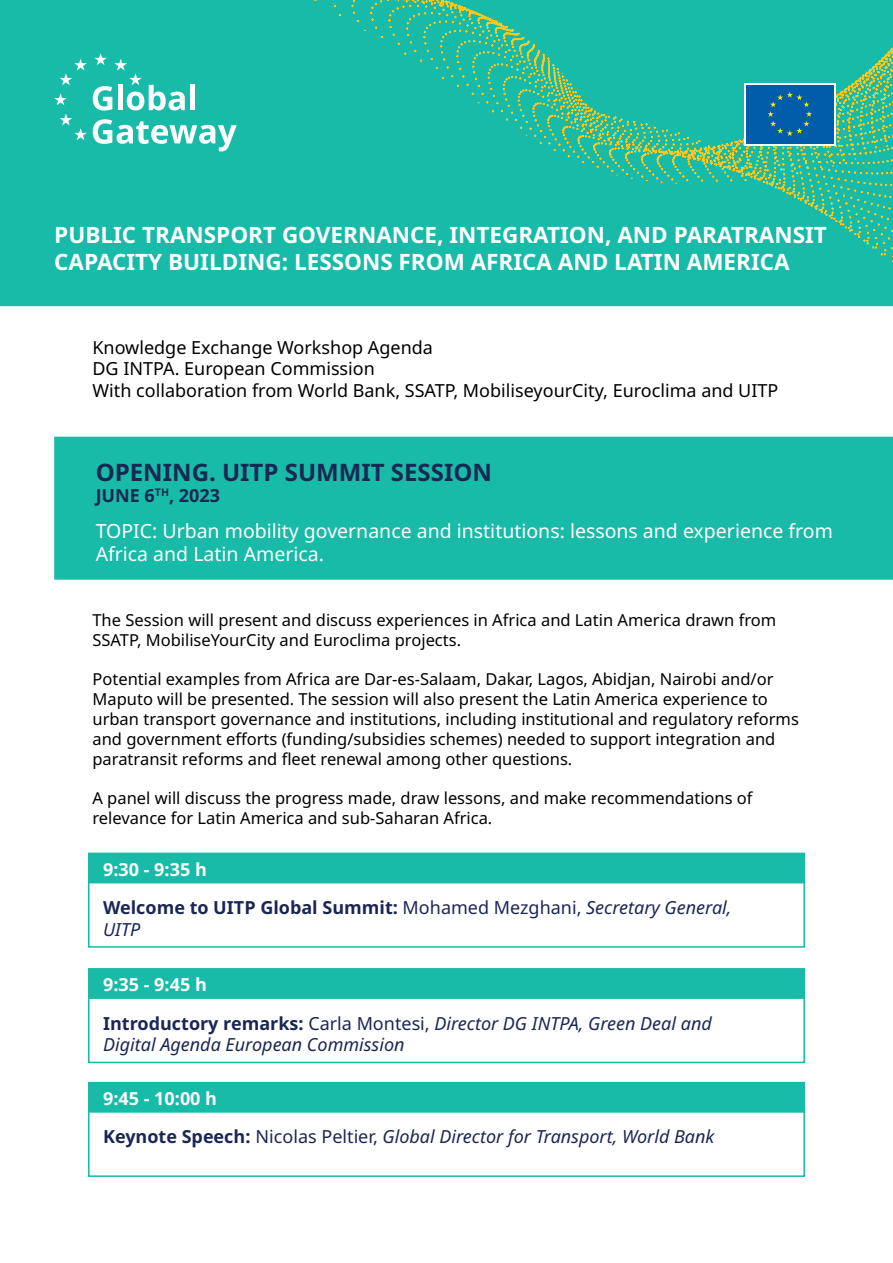
<style>
.page{position:relative;width:893px;height:1263px;background:#fff}
.page>*{position:absolute;margin:0;border:0;box-sizing:border-box;transform-origin:0 0}
.t1{font:700 24px "Noto Sans";color:#182853}
.t2{font:700 22.5px/27px "Noto Sans";color:#fff}
.t3{font:19.5px/23.4px "Noto Sans";color:#fff}
.t4{font:italic 18px/21.6px "Noto Sans";color:#1a2754}
.t5{font:18px "Noto Sans";color:#000001}
.t6{font:700 18px/21.6px "Noto Sans";color:#1a2754}
.t7{font:700 18px "Noto Sans";color:#fff}
.t8{font:700 18px "Noto Sans";color:#182853}
.t9{font:16.5px/19.8px "Noto Sans";color:#000001}
.s1{font-weight:400}
.s2{font-weight:400;font-style:italic}
.s3{font-weight:700;font-style:normal}
.s4{font-style:normal}
</style>
<div class="page">
<div style="left:1px;top:1px;width:891px;height:304px;background:#18baa8"></div>
<svg style="left:270px;top:0;width:623px;height:270px"></svg>
<div style="left:55px;top:437px;width:837px;height:142px;background:#18baa8"></div>
<div style="left:54px;top:437px;width:839px;height:143px;border:2px solid #18baa8"></div>
<div style="left:88px;top:877px;width:717px;height:71px;background:#fff;border:2px solid #18baa8"></div>
<div style="left:88px;top:853px;width:717px;height:30px;background:#18baa8"></div>
<div style="left:88px;top:992px;width:717px;height:71px;background:#fff;border:2px solid #18baa8"></div>
<div style="left:88px;top:968px;width:717px;height:31px;background:#18baa8;border:2px solid #18baa8"></div>
<div style="left:88px;top:1106px;width:717px;height:71px;background:#fff;border:2px solid #18baa8"></div>
<div style="left:88px;top:1082px;width:717px;height:31px;background:#18baa8;border:2px solid #18baa8"></div>
<div style="left:190px;top:85px;width:5px;height:25px;background:#fff"></div>
<svg style="left:93px;top:119px;width:144px;height:32px"></svg>
<svg style="left:60px;top:59px;width:27px;height:26px"></svg>
<svg style="left:54px;top:93px;width:13px;height:12px"></svg>
<svg style="left:60px;top:113px;width:27px;height:27px"></svg>
<svg style="left:93px;top:53px;width:92px;height:58px"></svg>
<svg style="left:744px;top:83px;width:92px;height:62px"></svg>
<div style="left:746px;top:85px;width:88px;height:58px;background:#015da9"></div>
<svg style="left:768px;top:92px;width:44px;height:44px"></svg>
<p class="t2" style="left:54px;top:222px;width:774px">PUBLIC TRANSPORT GOVERNANCE, INTEGRATION, AND PARATRANSIT<br>CAPACITY BUILDING: LESSONS FROM AFRICA AND LATIN AMERICA</p>
<p class="t5" style="left:92px;top:337px;width:342px">Knowledge Exchange Workshop Agenda</p>
<p class="t5" style="left:92px;top:359px;width:284px">DG INTPA. European Commission</p>
<p class="t5" style="left:92px;top:380px;width:687px">With collaboration from World Bank, SSATP, MobiliseyourCity, Euroclima and UITP</p>
<p class="t1" style="left:96px;top:458px;width:398px">OPENING. UITP SUMMIT SESSION</p>
<p class="t8" style="left:96px;top:485px;width:126px">JUNE 6<sup>TH</sup>, 2023</p>
<p class="t3" style="left:96px;top:519px;width:739px">TOPIC: Urban mobility governance and institutions: lessons and experience from<br>Africa and Latin America.</p>
<p class="t9" style="left:92px;top:610px;width:685px">The Session will present and discuss experiences in Africa and Latin America drawn from<br>SSATP, MobiliseYourCity and Euroclima projects.</p>
<p class="t9" style="left:92px;top:670px;width:708px">Potential examples from Africa are Dar-es-Salaam, Dakar, Lagos, Abidjan, Nairobi and/or Maputo will be presented. The session will also present the Latin America experience to urban transport governance and institutions, including institutional and regulatory reforms and government efforts (funding/subsidies schemes) needed to support integration and paratransit reforms and fleet renewal among other questions.</p>
<p class="t9" style="left:92px;top:788px;width:662px">A panel will discuss the progress made, draw lessons, and make recommendations of relevance for Latin America and sub-Saharan Africa.</p>
<p class="t7" style="left:103px;top:859px;width:105px">9:30 - 9:35 h</p>
<p class="t6" style="left:103px;top:897px;width:630px">Welcome to UITP Global Summit: <span class="s1">Mohamed Mezghani,</span> <span class="s2">Secretary General,<br>UITP</span></p>
<p class="t7" style="left:103px;top:974px;width:105px">9:35 - 9:45 h</p>
<p class="t4" style="left:103px;top:1012px;width:610px"><span class="s3">Introductory remarks:</span> <span class="s4">Carla Montesi,</span> Director DG INTPA, Green Deal and<br>Digital Agenda European Commission</p>
<p class="t7" style="left:103px;top:1088px;width:115px">9:45 - 10:00 h</p>
<p class="t4" style="left:103px;top:1126px;width:613px"><span class="s3">Keynote Speech:</span> <span class="s4">Nicolas Peltier,</span> Global Director for Transport, World Bank</p>
</div>
